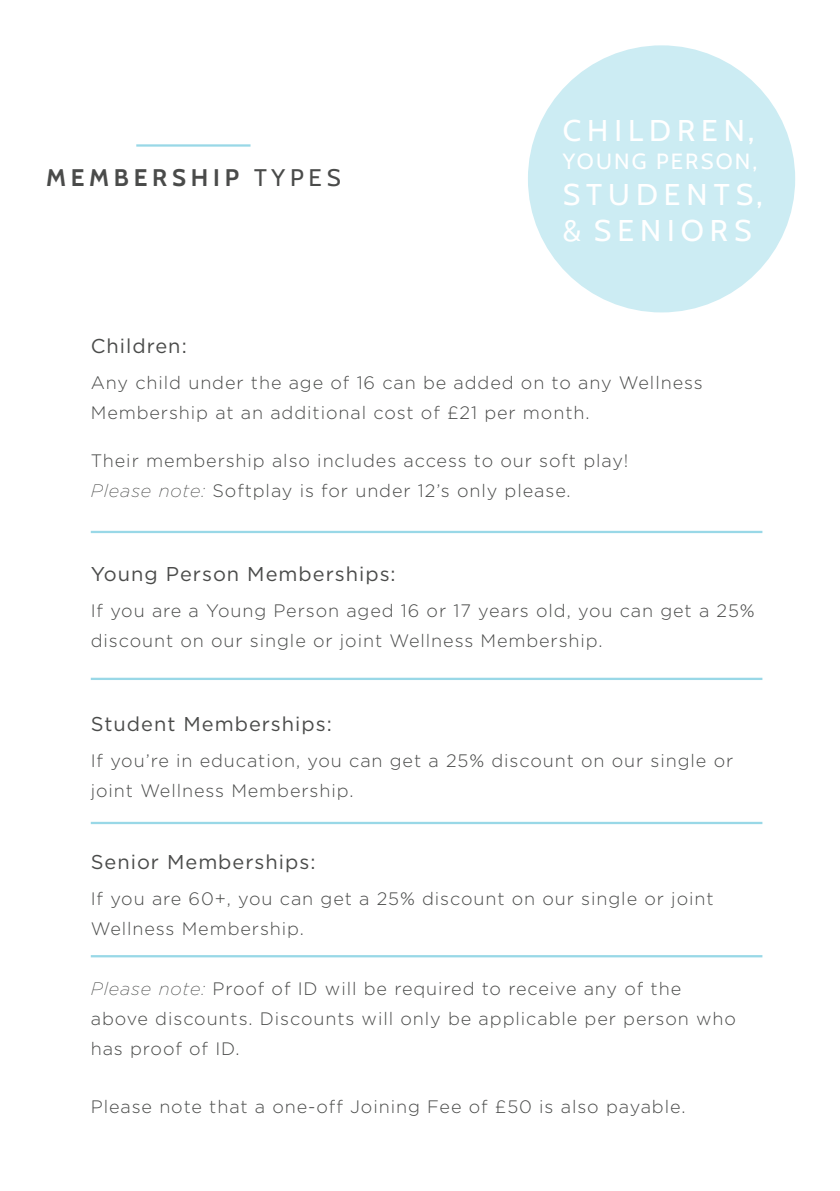
<style>
.page{position:relative;width:840px;height:1191px;background:#fff}
.page>*{position:absolute;margin:0;border:0;box-sizing:border-box;transform-origin:0 0}
.t1{font:30px/36px "Cabin";letter-spacing:.2em;color:#fff}
.t2{font:700 24px "Cabin";letter-spacing:.2em;color:#4a4b4a}
.t3{font:22px "Cabin";letter-spacing:.1em;color:#fff}
.t4{font:20px "Gotham";letter-spacing:.05em;color:#4a4b4a}
.t5{font:300 18px/30px "Gotham";letter-spacing:.05em;color:#4a4b4a}
.s1{font-weight:400}
.s2{font-weight:200;font-style:italic}
</style>
<div class="page">
<div style="left:527px;top:45px;width:267px;height:267px;background:#ccecf3;border-radius:50%"></div>
<hr style="left:136px;top:144px;width:114px;height:3px;background:#99d8e7">
<hr style="left:91px;top:677px;width:671px;height:3px;background:#99d8e7">
<hr style="left:91px;top:822px;width:671px;height:2px;background:#99d8e7">
<hr style="left:91px;top:955px;width:671px;height:2px;background:#99d8e7">
<hr style="left:91px;top:531px;width:671px;height:2px;background:#99d8e7">
<h2 class="t2" style="left:46px;top:159px;width:296px">MEMBERSHIP <span class="s1">TYPES</span></h2>
<h1 class="t1" style="left:562px;top:110px;width:193px">CHILDREN,</h1>
<p class="t3" style="left:562px;top:144px;width:196px">YOUNG PERSON,</p>
<h1 class="t1" style="left:562px;top:174px;width:201px">STUDENTS, &amp; SENIORS</h1>
<p class="t4" style="left:91px;top:333px;width:97px">Children:</p>
<p class="t5" style="left:91px;top:367px;width:613px">Any child under the age of 16 can be added on to any Wellness<br>Membership at an additional cost of £21 per month.</p>
<p class="t5" style="left:91px;top:445px;width:539px">Their membership also includes access to our soft play!<br><span class="s2">Please note:</span> Softplay is for under 12’s only please.</p>
<p class="t4" style="left:91px;top:561px;width:306px">Young Person Memberships:</p>
<p class="t5" style="left:91px;top:595px;width:665px">If you are a Young Person aged 16 or 17 years old, you can get a 25% discount on our single or joint Wellness Membership.</p>
<p class="t4" style="left:91px;top:711px;width:242px">Student Memberships:</p>
<p class="t5" style="left:91px;top:745px;width:643px">If you’re in education, you can get a 25% discount on our single or joint Wellness Membership.</p>
<p class="t4" style="left:91px;top:849px;width:226px">Senior Memberships:</p>
<p class="t5" style="left:91px;top:883px;width:624px">If you are 60+, you can get a 25% discount on our single or joint<br>Wellness Membership.</p>
<p class="t5" style="left:91px;top:973px;width:646px"><span class="s2">Please note:</span> Proof of ID will be required to receive any of the above discounts. Discounts will only be applicable per person who has proof of ID.</p>
<p class="t5" style="left:91px;top:1091px;width:596px">Please note that a one-off Joining Fee of £50 is also payable.</p>
</div>
